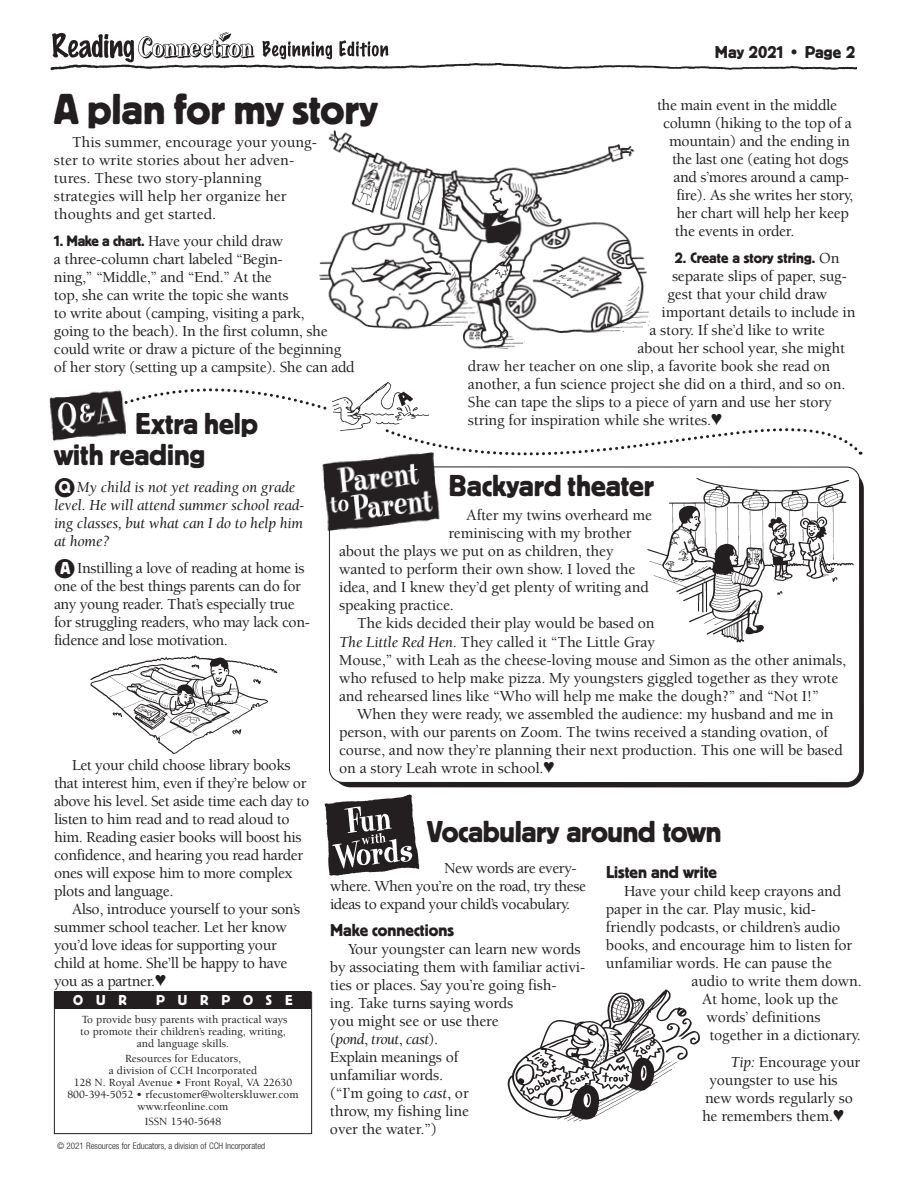
<style>
.page{position:relative;width:918px;height:1188px;background:#fff}
.page>*{position:absolute;margin:0;border:0;box-sizing:border-box;transform-origin:0 0}
.t1{font:45px "Platz";letter-spacing:-.005em;color:#231f20}
.t2{font:31.5px/31.5px "Platz";color:#231f20}
.t3{font:18px "Platz";color:#231f20}
.t4{font:500 15.75px/18px "Berkeley Std";letter-spacing:-.01em;color:#231f20}
.t5{font:italic 15.75px/18px "Berkeley Std";letter-spacing:-.01em;color:#231f20}
.t6{font:500 15.75px/18px "Berkeley Std";letter-spacing:-.03em;color:#231f20}
.t7{font:15.75px "Platz";color:#231f20}
.t8{font:15px "Platz";letter-spacing:.86em;color:#fff}
.t9{font:500 11.25px/12px "Berkeley Std";color:#231f20;text-align:center}
.t10{font:300 condensed 9px "Helvetica Neue";color:#231f20}
.s1{font-family:"Berkeley Std";font-weight:500}
.s2{font-family:"Platz";font-weight:400}
.s3{font-family:"Platz";font-style:normal;font-size:18px;color:#fff}
.s4{font-family:"Platz";font-weight:400;font-size:18px;color:#fff}
.s5{font-weight:400;font-style:italic}
</style>
<div class="page">
<svg style="left:329px;top:428px;width:531px;height:360px"></svg>
<div style="left:54px;top:992px;width:258px;height:142px;border:1px solid #231f20"></div>
<div style="left:55px;top:992px;width:256px;height:17px;background:#231f20"></div>
<img style="left:50px;top:63px;width:807px;height:8px">
<img style="left:53px;top:33px;width:336px;height:30px">
<div style="left:328px;top:403px;width:56px;height:33px;background:#fff"></div>
<svg style="left:131px;top:388px;width:196px;height:22px"></svg>
<img style="left:49px;top:389px;width:82px;height:53px">
<img style="left:322px;top:448px;width:122px;height:86px">
<img style="left:324px;top:794px;width:96px;height:82px">
<img style="left:319px;top:130px;width:332px;height:219px">
<img style="left:644px;top:477px;width:211px;height:167px">
<img style="left:90px;top:655px;width:188px;height:99px">
<img style="left:507px;top:989px;width:193px;height:133px">
<img style="left:332px;top:382px;width:100px;height:51px">
<h1 class="t3" style="left:715px;top:42px;width:142px">May 2021 • Page 2</h1>
<h2 class="t1" style="left:54px;top:84px;width:325px">A plan for my story</h2>
<p class="t4" style="left:657px;top:96px;width:182px">the main event in the middle</p>
<p class="t4" style="left:663px;top:114px;width:190px">column (hiking to the top of a</p>
<p class="t4" style="left:669px;top:132px;width:182px">mountain) and the ending in</p>
<p class="t4" style="left:672px;top:150px;width:178px">the last one (eating hot dogs</p>
<p class="t4" style="left:674px;top:168px;width:177px">and s’mores around a camp-</p>
<p class="t4" style="left:676px;top:186px;width:178px">fire). As she writes her story,</p>
<p class="t4" style="left:676px;top:204px;width:174px">her chart will help her keep</p>
<p class="t4" style="left:675px;top:222px;width:121px">the events in order.</p>
<p class="t7" style="left:675px;top:249px;width:166px">2. Create a story string. <span class="s1">On</span></p>
<p class="t4" style="left:672px;top:267px;width:176px">separate slips of paper, sug-</p>
<p class="t4" style="left:668px;top:285px;width:161px">gest that your child draw</p>
<p class="t4" style="left:662px;top:303px;width:196px">important details to include in</p>
<p class="t4" style="left:649px;top:321px;width:177px">a story. If she’d like to write</p>
<p class="t4" style="left:637px;top:339px;width:209px">about her school year, she might</p>
<p class="t4" style="left:468px;top:357px;width:364px">draw her teacher on one slip, a favorite book she read on</p>
<p class="t4" style="left:468px;top:375px;width:379px">another, a fun science project she did on a third, and so on.</p>
<p class="t4" style="left:468px;top:393px;width:365px">She can tape the slips to a piece of yarn and use her story</p>
<p class="t4" style="left:468px;top:411px;width:256px">string for inspiration while she writes.♥</p>
<p class="t4" style="left:54px;top:133px;width:265px;text-indent:18px">This summer, encourage your young&shy;ster to write stories about her adven&shy;tures. These two story-planning strategies will help her organize her thoughts and get started.</p>
<p class="t4" style="left:54px;top:232px;width:302px"><span class="s2">1. Make a chart.</span> Have your child draw<br>a three-column chart labeled “Begin-<br>ning,” “Middle,” and “End.” At the<br>top, she can write the topic she wants<br>to write about (camping, visiting a park,<br>going to the beach). In the first column, she could write or draw a picture of the beginning of her story (setting up a campsite). She can add</p>
<p class="t2" style="left:54px;top:407px;width:205px;text-indent:81px">Extra help with reading</p>
<p class="t5" style="left:54px;top:479px;width:252px">●<span class="s3">Q</span> My child is not yet reading on grade level. He will attend summer school read&shy;ing classes, but what can I do to help him at home?</p>
<p class="t4" style="left:54px;top:560px;width:257px">●<span class="s4">A</span> Instilling a love of reading at home is one of the best things parents can do for any young reader. That’s especially true for struggling readers, who may lack con&shy;fidence and lose motivation.</p>
<p class="t2" style="left:449px;top:470px;width:207px">Backyard theater</p>
<p class="t4" style="left:467px;top:507px;width:187px">After my twins overheard me</p>
<p class="t4" style="left:449px;top:525px;width:185px">reminiscing with my brother</p>
<p class="t4" style="left:339px;top:543px;width:276px">about the plays we put on as children, they</p>
<p class="t4" style="left:339px;top:561px;width:298px">wanted to perform their own show. I loved the</p>
<p class="t4" style="left:339px;top:579px;width:311px">idea, and I knew they’d get plenty of writing and</p>
<p class="t4" style="left:339px;top:597px;width:116px">speaking practice.</p>
<p class="t4" style="left:357px;top:615px;width:299px">The kids decided their play would be based on</p>
<p class="t4" style="left:339px;top:633px;width:317px"><span class="s5">The Little Red Hen</span>. They called it “The Little Gray</p>
<p class="t4" style="left:339px;top:651px;width:508px">Mouse,” with Leah as the cheese-loving mouse and Simon as the other animals,</p>
<p class="t4" style="left:339px;top:669px;width:501px">who refused to help make pizza. My youngsters giggled together as they wrote</p>
<p class="t4" style="left:339px;top:687px;width:481px">and rehearsed lines like “Who will help me make the dough?” and “Not I!”</p>
<p class="t4" style="left:357px;top:705px;width:478px">When they were ready, we assembled the audience: my husband and me in</p>
<p class="t4" style="left:339px;top:723px;width:491px">person, with our parents on Zoom. The twins received a standing ovation, of</p>
<p class="t4" style="left:339px;top:741px;width:505px">course, and now they’re planning their next production. This one will be based</p>
<p class="t4" style="left:339px;top:759px;width:217px">on a story Leah wrote in school.♥</p>
<p class="t4" style="left:72px;top:756px;width:220px">Let your child choose library books</p>
<p class="t4" style="left:54px;top:774px;width:254px">that interest him, even if they’re below or</p>
<p class="t4" style="left:54px;top:792px;width:257px">above his level. Set aside time each day to</p>
<p class="t4" style="left:54px;top:810px;width:237px">listen to him read and to read aloud to</p>
<p class="t4" style="left:54px;top:828px;width:249px">him. Reading easier books will boost his</p>
<p class="t4" style="left:54px;top:846px;width:251px">confidence, and hearing you read harder</p>
<p class="t4" style="left:54px;top:864px;width:240px">ones will expose him to more complex</p>
<p class="t4" style="left:54px;top:882px;width:121px">plots and language.</p>
<p class="t4" style="left:72px;top:900px;width:230px">Also, introduce yourself to your son’s</p>
<p class="t4" style="left:54px;top:918px;width:234px">summer school teacher. Let her know</p>
<p class="t4" style="left:54px;top:936px;width:224px">you’d love ideas for supporting your</p>
<p class="t4" style="left:54px;top:954px;width:235px">child at home. She’ll be happy to have</p>
<p class="t4" style="left:54px;top:972px;width:113px">you as a partner.♥</p>
<h2 class="t2" style="left:427px;top:816px;width:296px">Vocabulary around town</h2>
<p class="t6" style="left:330px;top:859px;width:258px;text-indent:114px">New words are every&shy;where. When you’re on the road, try these ideas to expand your child’s vocabulary.</p>
<p class="t3" style="left:330px;top:920px;width:126px">Make connections</p>
<p class="t4" style="left:330px;top:940px;width:257px;text-indent:18px">Your youngster can learn new words by associating them with familiar activi&shy;ties or places. Say you’re going fish-<br>ing. Take turns saying words<br>you might see or use there<br>(<span class="s5">pond</span>, <span class="s5">trout</span>, <span class="s5">cast</span>).<br>Explain meanings of<br>unfamiliar words.<br>(“I’m going to <span class="s5">cast</span>, or<br>throw, my fishing line<br>over the water.”)</p>
<p class="t3" style="left:606px;top:862px;width:112px">Listen and write</p>
<p class="t4" style="left:624px;top:882px;width:219px">Have your child keep crayons and</p>
<p class="t4" style="left:606px;top:900px;width:212px">paper in the car. Play music, kid-</p>
<p class="t4" style="left:606px;top:918px;width:236px">friendly podcasts, or children’s audio</p>
<p class="t4" style="left:606px;top:936px;width:248px">books, and encourage him to listen for</p>
<p class="t4" style="left:606px;top:954px;width:228px">unfamiliar words. He can pause the</p>
<p class="t4" style="left:692px;top:972px;width:172px">audio to write them down.</p>
<p class="t4" style="left:702px;top:990px;width:138px">At home, look up the</p>
<p class="t4" style="left:707px;top:1008px;width:115px">words’ definitions</p>
<p class="t4" style="left:710px;top:1026px;width:153px">together in a dictionary.</p>
<p class="t4" style="left:731px;top:1053px;width:131px"><span class="s5">Tip:</span> Encourage your</p>
<p class="t4" style="left:710px;top:1071px;width:130px">youngster to use his</p>
<p class="t4" style="left:705px;top:1089px;width:149px">new words regularly so</p>
<p class="t4" style="left:702px;top:1108px;width:143px">he remembers them.♥</p>
<p class="t8" style="left:73px;top:992px;width:55px">OUR</p>
<p class="t8" style="left:156px;top:992px;width:138px">PURPOSE</p>
<p class="t9" style="left:80px;top:1014px;width:209px">To provide busy parents with practical ways to promote their children’s reading, writing, and language skills.</p>
<p class="t9" style="left:67px;top:1053px;width:233px">Resources for Educators,<br>a division of CCH Incorporated<br>128 N. Royal Avenue • Front Royal, VA 22630<br>800-394-5052 • rfecustomer@wolterskluwer.com www.rfeonline.com</p>
<p class="t9" style="left:145px;top:1116px;width:78px">ISSN 1540-5648</p>
<p class="t10" style="left:57px;top:1141px;width:210px">© 2021 Resources for Educators, a division of CCH Incorporated</p>
</div>
